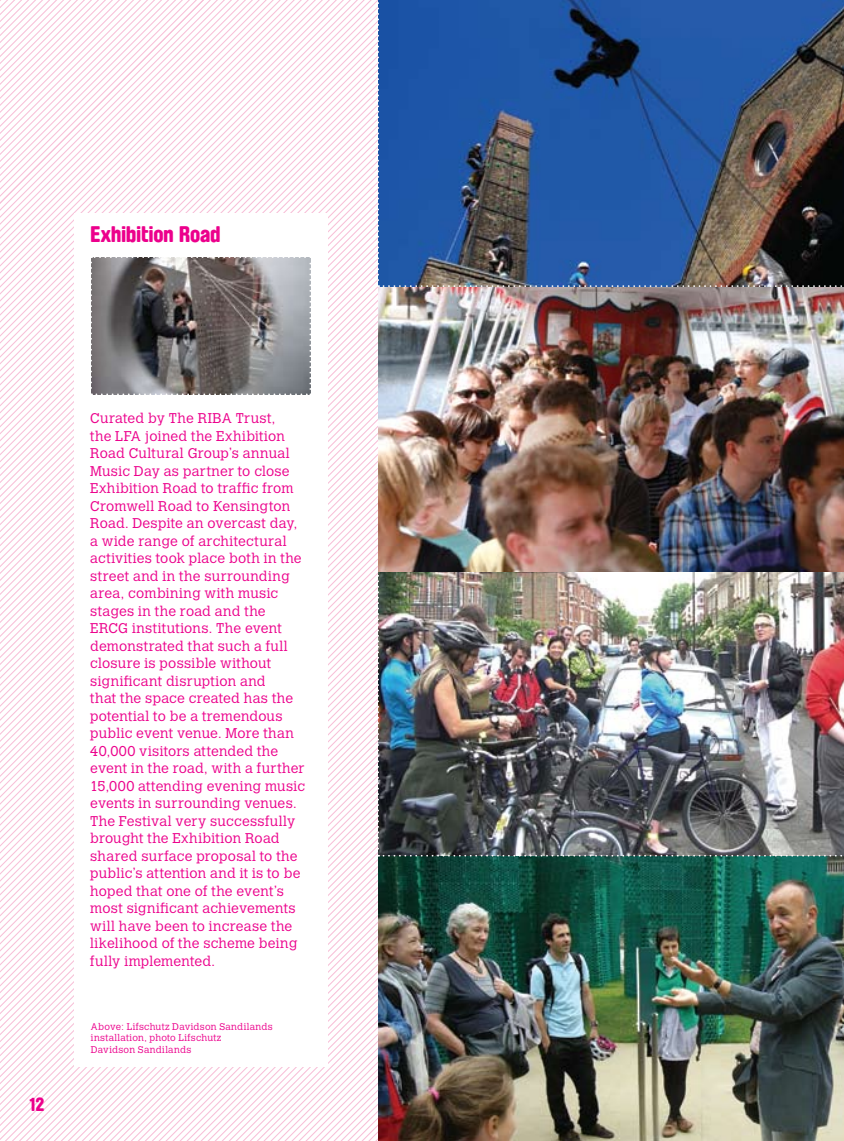
<style>
.page{position:relative;width:844px;height:1141px;background:#fff}
.page>*{position:absolute;margin:0;border:0;box-sizing:border-box;transform-origin:0 0}
.t1{font:21px "Brauer";letter-spacing:-.015em;color:#ec008c}
.t2{font:17.5px "Brauer";color:#ec008c}
.t3{font:300 14px/17.5px "Calvert";letter-spacing:.02em;color:#ec008c}
.t4{font:300 9.62px/11.4px "Calvert";letter-spacing:.03em;color:#ec008c}
</style>
<div class="page">
<svg style="left:0;top:0;width:378px;height:1141px"></svg>
<div style="left:74px;top:213px;width:253px;height:854px;background:#fff"></div>
<svg style="left:91px;top:257px;width:220px;height:138px;background:#777475"></svg>
<img style="left:378px;top:287px;width:465px;height:854px">
<img style="left:377px;top:570px;width:467px;height:287px">
<img style="left:377px;top:0;width:467px;height:287px">
<h1 class="t1" style="left:90px;top:221px;width:132px">Exhibition Road</h1>
<p class="t2" style="left:30px;top:1093px;width:16px">12</p>
<p class="t3" style="left:90px;top:410px;width:216px">Curated by The RIBA Trust,<br>the LFA joined the Exhibition<br>Road Cultural Group’s annual<br>Music Day as partner to close<br>Exhibition Road to traffic from<br>Cromwell Road to Kensington<br>Road. Despite an overcast day, a wide range of architectural activities took place both in the street and in the surrounding area, combining with music stages in the road and the<br>ERCG institutions. The event demonstrated that such a full closure is possible without significant disruption and<br>that the space created has the potential to be a tremendous public event venue. More than<br>40,000 visitors attended the event in the road, with a further<br>15,000 attending evening music events in surrounding venues.<br>The Festival very successfully brought the Exhibition Road shared surface proposal to the public’s attention and it is to be hoped that one of the event’s most significant achievements will have been to increase the likelihood of the scheme being fully implemented.</p>
<p class="t4" style="left:91px;top:1021px;width:183px">Above: Lifschutz Davidson Sandilands installation, photo Lifschutz<br>Davidson Sandilands</p>
</div>
